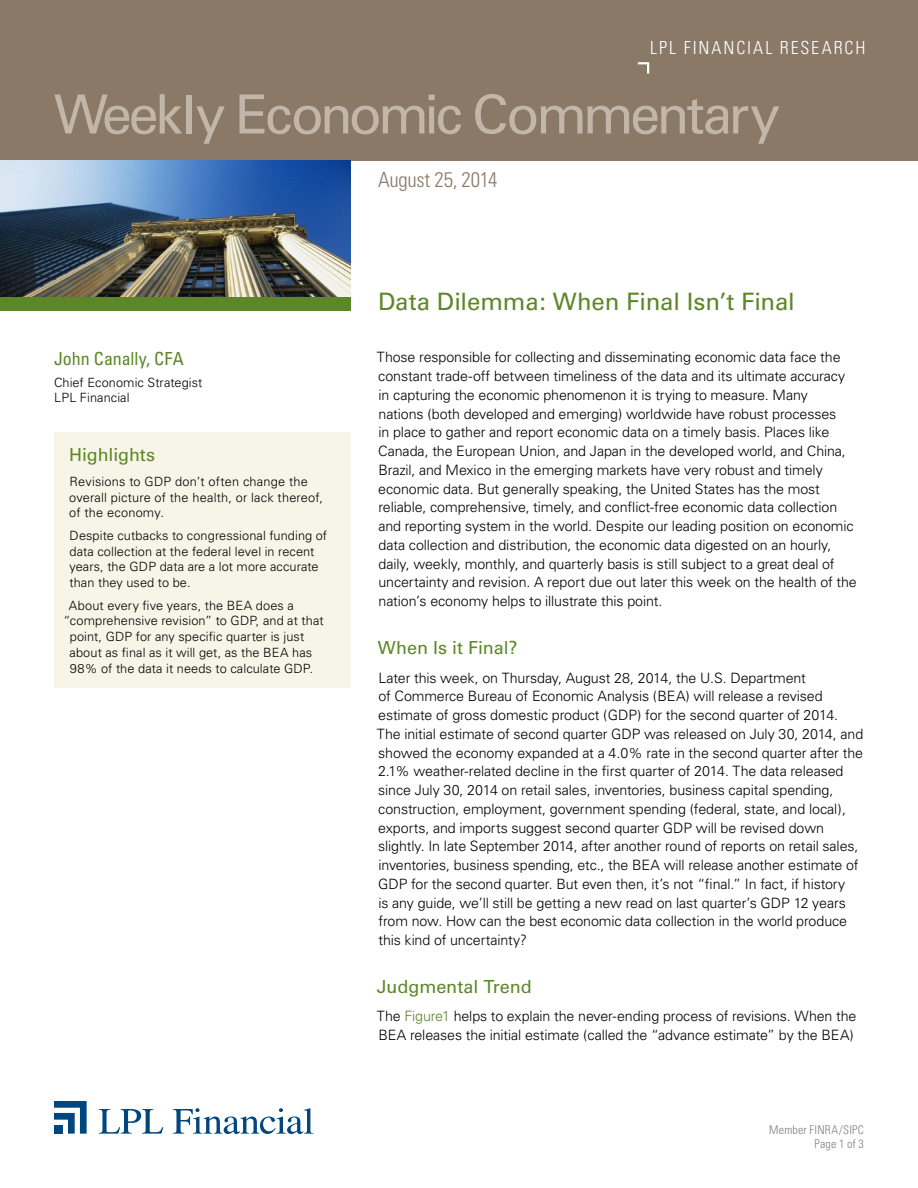
<style>
.page{position:relative;width:918px;height:1188px;background:#fff}
.page>*{position:absolute;margin:0;border:0;box-sizing:border-box;transform-origin:0 0}
.t1{font:54px "Univers";letter-spacing:-.06em;color:#c2b6a8}
.t2{font:24px "Univers";letter-spacing:-.005em;color:#5c8727}
.t3{font:300 condensed 21px "Univers";letter-spacing:-.015em;color:#8a7967}
.t4{font:18px "Univers";letter-spacing:-.005em;color:#5c8727}
.t5{font:300 condensed 18px "Univers";letter-spacing:.11em;color:#fff}
.t6{font:condensed 18px "Univers";color:#5c8727}
.t7{font:300 14.25px/18.8px "Univers";letter-spacing:-.01em;color:#000}
.t8{font:300 12.75px/15.8px "Univers";letter-spacing:.01em;color:#000}
.t9{font:300 condensed 12px/14.2px "Univers";letter-spacing:.015em;color:#807f83;text-align:right}
.s1{color:#5c8727}
</style>
<div class="page">
<svg style="left:99px;top:1109px;width:64px;height:25px"></svg>
<svg style="left:173px;top:1108px;width:140px;height:26px"></svg>
<svg style="left:54px;top:1101px;width:33px;height:33px"></svg>
<div style="left:54px;top:1125px;width:9px;height:9px;background:#00467f"></div>
<div style="left:0;top:0;width:918px;height:160px;background:#8a7967"></div>
<img style="left:0;top:160px;width:351px;height:137px">
<div style="left:0;top:297px;width:351px;height:13px;background:#5c8727"></div>
<svg style="left:637px;top:62px;width:13px;height:12px"></svg>
<div style="left:54px;top:432px;width:297px;height:256px;background:#f7f5e8"></div>
<p class="t5" style="left:650px;top:37px;width:217px">LPL FINANCIAL RESEARCH</p>
<h1 class="t1" style="left:54px;top:82px;width:728px">Weekly Economic Commentary</h1>
<h3 class="t3" style="left:378px;top:167px;width:121px">August 25, 2014</h3>
<p class="t6" style="left:54px;top:348px;width:131px">John Canally, CFA</p>
<p class="t8" style="left:54px;top:375px;width:150px;line-height:15px">Chief Economic Strategist<br>LPL Financial</p>
<p class="t4" style="left:69px;top:443px;width:88px">Highlights</p>
<p class="t8" style="left:69px;top:474px;width:255px">Revisions to GDP don’t often change the overall picture of the health, or lack thereof, of the economy.</p>
<p class="t8" style="left:69px;top:528px;width:259px">Despite cutbacks to congressional funding of data collection at the federal level in recent years, the GDP data are a lot more accurate than they used to be.</p>
<p class="t8" style="left:69px;top:597px;width:226px">About every five years, the BEA does a</p>
<p class="t8" style="left:64px;top:613px;width:262px">“comprehensive revision” to GDP, and at that</p>
<p class="t8" style="left:70px;top:629px;width:236px">point, GDP for any specific quarter is just</p>
<p class="t8" style="left:70px;top:645px;width:244px">about as final as it will get, as the BEA has</p>
<p class="t8" style="left:70px;top:660px;width:245px">98% of the data it needs to calculate GDP.</p>
<h2 class="t2" style="left:378px;top:288px;width:418px">Data Dilemma: When Final Isn’t Final</h2>
<p class="t7" style="left:377px;top:348px;width:481px">Those responsible for collecting and disseminating economic data face the constant trade-off between timeliness of the data and its ultimate accuracy in capturing the economic phenomenon it is trying to measure. Many<br>nations (both developed and emerging) worldwide have robust processes<br>in place to gather and report economic data on a timely basis. Places like Canada, the European Union, and Japan in the developed world, and China, Brazil, and Mexico in the emerging markets have very robust and timely economic data. But generally speaking, the United States has the most reliable, comprehensive, timely, and conflict-free economic data collection and reporting system in the world. Despite our leading position on economic data collection and distribution, the economic data digested on an hourly, daily, weekly, monthly, and quarterly basis is still subject to a great deal of uncertainty and revision. A report due out later this week on the health of the nation’s economy helps to illustrate this point.</p>
<p class="t4" style="left:378px;top:637px;width:141px">When Is it Final?</p>
<p class="t7" style="left:377px;top:668px;width:488px">Later this week, on Thursday, August 28, 2014, the U.S. Department<br>of Commerce Bureau of Economic Analysis (BEA) will release a revised estimate of gross domestic product (GDP) for the second quarter of 2014.<br>The initial estimate of second quarter GDP was released on July 30, 2014, and showed the economy expanded at a 4.0% rate in the second quarter after the 2.1% weather-related decline in the first quarter of 2014. The data released since July 30, 2014 on retail sales, inventories, business capital spending, construction, employment, government spending (federal, state, and local), exports, and imports suggest second quarter GDP will be revised down slightly. In late September 2014, after another round of reports on retail sales, inventories, business spending, etc., the BEA will release another estimate of GDP for the second quarter. But even then, it’s not “final.” In fact, if history<br>is any guide, we’ll still be getting a new read on last quarter’s GDP 12 years from now. How can the best economic data collection in the world produce this kind of uncertainty?</p>
<p class="t4" style="left:377px;top:976px;width:157px">Judgmental Trend</p>
<p class="t7" style="left:377px;top:1007px;width:481px">The <span class="s1">Figure1</span> helps to explain the never-ending process of revisions. When the<br>BEA releases the initial estimate (called the “advance estimate” by the BEA)</p>
<p class="t9" style="left:769px;top:1122px;width:96px">Member FINRA/SIPC<br>Page 1 of 3</p>
</div>
